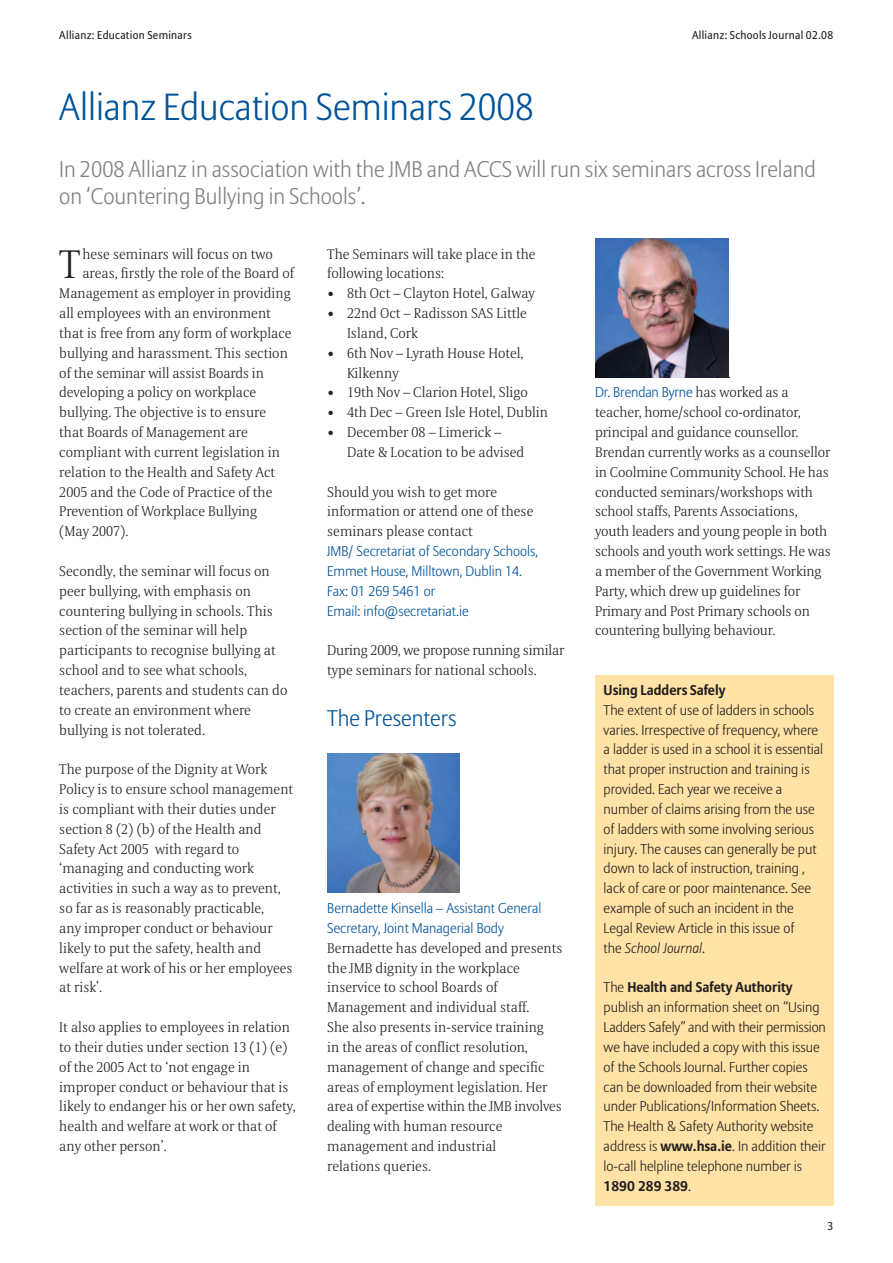
<style>
.page{position:relative;width:893px;height:1263px;background:#fff}
.page>*{position:absolute;margin:0;border:0;box-sizing:border-box;transform-origin:0 0}
.t1{font:300 39.75px "Allianz Serif";color:#231f20}
.t2{font:300 37.5px "Allianz Sans";color:#015399}
.t3{font:300 22.5px/27px "Allianz Sans";color:#808285}
.t4{font:300 22.5px "Allianz Sans";color:#015399}
.t5{font:300 14.1px/19.8px "Allianz Serif";color:#231f20}
.t6{font:300 14.1px/19.8px "Allianz Sans";color:#231f20}
.t7{font:300 14.1px/19.8px "Allianz Sans";color:#015399}
.t8{font:700 14.1px "Allianz Sans";color:#231f20}
.t9{font:11.25px "Allianz Sans";letter-spacing:.025em;color:#231f20}
.s1{font-family:"Allianz Serif";color:#231f20}
.s2{font-style:italic}
.s3{font-weight:700}
</style>
<div class="page">
<div style="left:595px;top:675px;width:238px;height:531px;background:#ffe2a5"></div>
<img style="left:327px;top:754px;width:132px;height:139px">
<img style="left:595px;top:239px;width:134px;height:138px">
<p class="t9" style="left:59px;top:30px;width:134px">Allianz: Education Seminars</p>
<p class="t9" style="left:692px;top:30px;width:143px">Allianz: Schools Journal 02.08</p>
<h2 class="t2" style="left:59px;top:91px;width:476px">Allianz Education Seminars 2008</h2>
<h3 class="t3" style="left:59px;top:157px;width:758px">In 2008 Allianz in association with the JMB and ACCS will run six seminars across Ireland on ‘Countering Bullying in Schools’.</h3>
<h1 class="t1" style="left:59px;top:247px;width:23px">T</h1>
<p class="t5" style="left:82px;top:245px;width:192px">hese seminars will focus on two</p>
<p class="t5" style="left:82px;top:265px;width:213px">areas, firstly the role of the Board of</p>
<p class="t5" style="left:59px;top:284px;width:233px">Management as employer in providing</p>
<p class="t5" style="left:59px;top:304px;width:213px">all employees with an environment</p>
<p class="t5" style="left:59px;top:324px;width:234px">that is free from any form of workplace</p>
<p class="t5" style="left:59px;top:344px;width:230px">bullying and harassment. This section</p>
<p class="t5" style="left:59px;top:364px;width:206px">of the seminar will assist Boards in</p>
<p class="t5" style="left:59px;top:384px;width:198px">developing a policy on workplace</p>
<p class="t5" style="left:59px;top:403px;width:208px">bullying. The objective is to ensure</p>
<p class="t5" style="left:59px;top:423px;width:190px">that Boards of Management are</p>
<p class="t5" style="left:59px;top:443px;width:222px">compliant with current legislation in</p>
<p class="t5" style="left:59px;top:463px;width:217px">relation to the Health and Safety Act</p>
<p class="t5" style="left:59px;top:483px;width:215px">2005 and the Code of Practice of the</p>
<p class="t5" style="left:59px;top:503px;width:199px">Prevention of Workplace Bullying</p>
<p class="t5" style="left:59px;top:522px;width:71px">(May 2007).</p>
<p class="t5" style="left:59px;top:562px;width:230px">Secondly, the seminar will focus on peer bullying, with emphasis on countering bullying in schools. This section of the seminar will help participants to recognise bullying at school and to see what schools, teachers, parents and students can do to create an environment where bullying is not tolerated.</p>
<p class="t5" style="left:59px;top:760px;width:235px">The purpose of the Dignity at Work<br>Policy is to ensure school management is compliant with their duties under section 8 (2) (b) of the Health and<br>Safety Act 2005 with regard to ‘managing and conducting work activities in such a way as to prevent, so far as is reasonably practicable,<br>any improper conduct or behaviour likely to put the safety, health and welfare at work of his or her employees at risk’.</p>
<p class="t5" style="left:59px;top:1018px;width:238px">It also applies to employees in relation to their duties under section 13 (1) (e) of the 2005 Act to ‘not engage in improper conduct or behaviour that is likely to endanger his or her own safety, health and welfare at work or that of any other person’.</p>
<p class="t5" style="left:327px;top:245px;width:210px">The Seminars will take place in the following locations:</p>
<p class="t5" style="left:327px;top:285px;width:209px">• 8th Oct – Clayton Hotel, Galway</p>
<p class="t5" style="left:347px;top:304px;width:181px;text-indent:-20px">• 22nd Oct – Radisson SAS Little<br>Island, Cork</p>
<p class="t5" style="left:347px;top:344px;width:178px;text-indent:-20px">• 6th Nov – Lyrath House Hotel,<br>Kilkenny</p>
<p class="t5" style="left:327px;top:384px;width:202px">• 19th Nov – Clarion Hotel, Sligo</p>
<p class="t5" style="left:327px;top:403px;width:222px">• 4th Dec – Green Isle Hotel, Dublin</p>
<p class="t5" style="left:347px;top:423px;width:179px;text-indent:-20px">• December 08 – Limerick –<br>Date &amp; Location to be advised</p>
<p class="t5" style="left:327px;top:483px;width:208px">Should you wish to get more information or attend one of these seminars please contact</p>
<p class="t7" style="left:327px;top:542px;width:212px">JMB/ Secretariat of Secondary Schools,<br>Emmet House, Milltown, Dublin 14.<br>Fax: 01 269 5461 or<br>Email: info@secretariat.ie</p>
<p class="t5" style="left:327px;top:641px;width:239px">During 2009, we propose running similar type seminars for national schools.</p>
<h3 class="t4" style="left:327px;top:708px;width:131px">The Presenters</h3>
<p class="t7" style="left:327px;top:899px;width:216px">Bernadette Kinsella – Assistant General<br>Secretary, Joint Managerial Body</p>
<p class="t5" style="left:327px;top:939px;width:237px">Bernadette has developed and presents the JMB dignity in the workplace inservice to school Boards of Management and individual staff.<br>She also presents in-service training<br>in the areas of conflict resolution, management of change and specific areas of employment legislation. Her area of expertise within the JMB involves dealing with human resource management and industrial<br>relations queries.</p>
<p class="t7" style="left:595px;top:384px;width:195px">Dr. Brendan Byrne <span class="s1">has worked as a</span></p>
<p class="t5" style="left:595px;top:403px;width:237px">teacher, home/school co-ordinator, principal and guidance counsellor.<br>Brendan currently works as a counsellor in Coolmine Community School. He has conducted seminars/workshops with school staffs, Parents Associations, youth leaders and young people in both schools and youth work settings. He was a member of the Government Working Party, which drew up guidelines for Primary and Post Primary schools on countering bullying behaviour.</p>
<p class="t8" style="left:604px;top:684px;width:123px">Using Ladders Safely</p>
<p class="t6" style="left:604px;top:701px;width:221px">The extent of use of ladders in schools varies. Irrespective of frequency, where a ladder is used in a school it is essential that proper instruction and training is provided. Each year we receive a number of claims arising from the use of ladders with some involving serious injury. The causes can generally be put down to lack of instruction, training , lack of care or poor maintenance. See example of such an incident in the Legal Review Article in this issue of<br>the <span class="s2">School Journal</span>.</p>
<p class="t6" style="left:604px;top:979px;width:224px">The <span class="s3">Health and Safety Authority </span>publish an information sheet on “Using Ladders Safely” and with their permission we have included a copy with this issue of the Schools Journal. Further copies can be downloaded from their website under Publications/Information Sheets.<br>The Health &amp; Safety Authority website address is <span class="s3">www.hsa.ie</span>. In addition their lo-call helpline telephone number is <span class="s3">1890 289 389</span>.</p>
<p class="t9" style="left:827px;top:1221px;width:7px">3</p>
</div>
